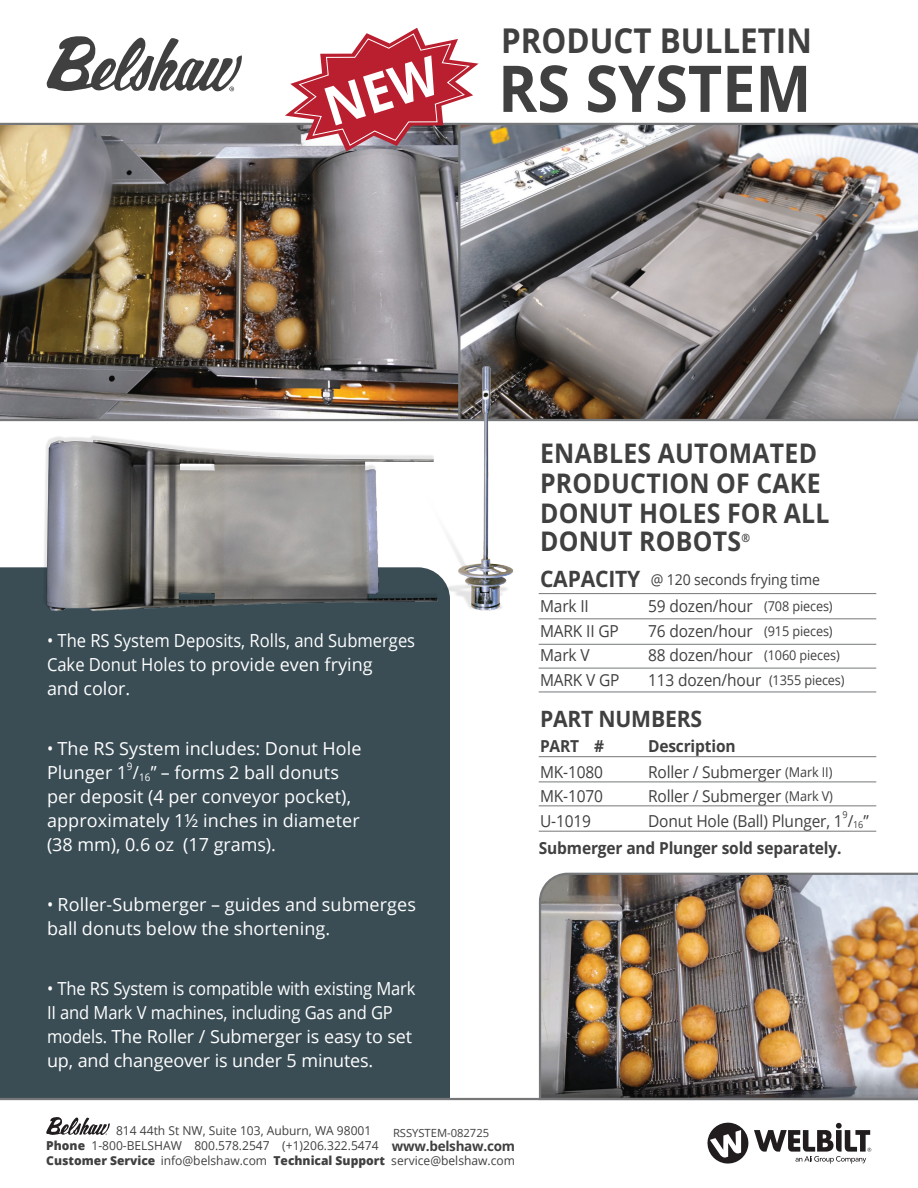
<style>
.page{position:relative;width:918px;height:1188px;background:#fff}
.page>*{position:absolute;margin:0;border:0;box-sizing:border-box;transform-origin:0 0}
.t1{font:700 64.5px "Open Sans";color:#404041;scale:.92 1}
.t2{font:700 34.2px "Open Sans";color:#404041;scale:.92 1}
.t3{font:700 27px/29.2px "Open Sans";letter-spacing:.01em;color:#404041;scale:.92 1}
.t4{font:700 22.5px "Open Sans";letter-spacing:-.01em;color:#404041;scale:.94 1}
.t5{font:18px/24px "Open Sans";color:#fff;scale:.92 1}
.t6{font:18px/24px "Open Sans";color:#fff}
.t7{font:16.5px "Open Sans";letter-spacing:-.01em;color:#404041;scale:.94 1}
.t8{font:700 16.5px "Open Sans";letter-spacing:-.01em;color:#404041;scale:.94 1}
.t9{font:15px "Open Sans";letter-spacing:-.01em;color:#404041;scale:.94 1}
.t10{font:700 13.5px "Open Sans";letter-spacing:-.02em;color:#404041}
.t11{font:12.3px/14.9px "Open Sans";color:#404041}
.t12{font:700 11.4px "Open Sans";color:#404041;scale:.92 1}
.t13{font:11.25px "Open Sans";letter-spacing:-.005em;color:#404041}
.t14{font:10.5px "Open Sans";color:#fff;scale:.94 1}
.t15{font:9.6px "Open Sans";color:#404041;scale:.94 1}
.s1{font-weight:700;font-size:22.5px}
.s2{font-size:13.5px}
.s3{font-size:9.6px}
.s4{font-weight:800}
</style>
<div class="page">
<img style="left:538px;top:872px;width:380px;height:229px">
<img style="left:460px;top:125px;width:458px;height:294px">
<img style="left:0;top:125px;width:458px;height:294px">
<div style="left:0;top:567px;width:450px;height:531px;background:#3a4d55"></div>
<hr style="left:0;top:123px;width:918px;height:2px;background:#767779">
<svg style="left:46px;top:36px;width:196px;height:56px"></svg>
<hr style="left:0;top:1098px;width:918px;height:2px;background:#767779">
<hr style="left:0;top:419px;width:918px;height:2px;background:#767779">
<img style="left:35px;top:367px;width:483px;height:252px">
<hr style="left:458px;top:124px;width:2px;height:295px;background:#767779">
<hr style="left:539px;top:593px;width:337px;height:1px;background:#767779">
<hr style="left:539px;top:618px;width:337px;height:1px;background:#767779">
<hr style="left:539px;top:644px;width:337px;height:1px;background:#767779">
<hr style="left:539px;top:668px;width:337px;height:1px;background:#767779">
<hr style="left:539px;top:692px;width:337px;height:1px;background:#767779">
<hr style="left:539px;top:756px;width:337px;height:1px;background:#767779">
<hr style="left:539px;top:782px;width:337px;height:1px;background:#767779">
<hr style="left:539px;top:805px;width:337px;height:1px;background:#767779">
<hr style="left:539px;top:831px;width:337px;height:1px;background:#767779">
<svg style="left:46px;top:1117px;width:64px;height:18px"></svg>
<svg style="left:708px;top:1123px;width:163px;height:41px"></svg>
<svg style="left:285px;top:28px;width:194px;height:123px"></svg>
<h2 class="t2" style="left:501px;top:17px;width:339px">PRODUCT BULLETIN</h2>
<h1 class="t1" style="left:498px;top:43px;width:342px">RS SYSTEM</h1>
<p class="t5" style="left:47px;top:628px;width:402px">• The RS System Deposits, Rolls, and Submerges<br>Cake Donut Holes to provide even frying<br>and color.</p>
<p class="t5" style="left:47px;top:736px;width:344px">• The RS System includes: Donut Hole<br>Plunger 1 /<sub>16</sub>” – forms 2 ball donuts</p>
<p class="t14" style="left:127px;top:759px;width:8px">9</p>
<p class="t6" style="left:47px;top:784px;width:314px">per deposit (4 per conveyor pocket), approximately 1½ inches in diameter (38 mm), 0.6 oz (17 grams).</p>
<p class="t5" style="left:47px;top:892px;width:403px">• Roller-Submerger – guides and submerges ball donuts below the shortening.</p>
<p class="t5" style="left:47px;top:976px;width:402px">• The RS System is compatible with existing Mark II and Mark V machines, including Gas and GP models. The Roller / Submerger is easy to set up, and changeover is under 5 minutes.</p>
<h3 class="t3" style="left:540px;top:438px;width:316px">ENABLES AUTOMATED<br>PRODUCTION OF CAKE<br>DONUT HOLES FOR ALL<br>DONUT ROBOTS</h3>
<p class="t12" style="left:741px;top:529px;width:11px">®</p>
<p class="t9" style="left:540px;top:569px;width:299px"><span class="s1">CAPACITY</span> @ 120 seconds frying time</p>
<p class="t7" style="left:540px;top:595px;width:53px">Mark II</p>
<p class="t7" style="left:648px;top:595px;width:198px">59 dozen/hour <span class="s2">(708 pieces)</span></p>
<p class="t7" style="left:540px;top:620px;width:85px">MARK II GP</p>
<p class="t7" style="left:648px;top:620px;width:198px">76 dozen/hour <span class="s2">(915 pieces)</span></p>
<p class="t7" style="left:540px;top:644px;width:54px">Mark V</p>
<p class="t7" style="left:648px;top:644px;width:206px">88 dozen/hour <span class="s2">(1060 pieces)</span></p>
<p class="t7" style="left:540px;top:669px;width:86px">MARK V GP</p>
<p class="t7" style="left:648px;top:669px;width:211px">113 dozen/hour <span class="s2">(1355 pieces)</span></p>
<p class="t4" style="left:540px;top:703px;width:174px">PART NUMBERS</p>
<p class="t8" style="left:540px;top:734px;width:70px">PART #</p>
<p class="t8" style="left:648px;top:734px;width:95px">Description</p>
<p class="t7" style="left:540px;top:760px;width:69px">MK-1080</p>
<p class="t7" style="left:648px;top:760px;width:198px">Roller / Submerger <span class="s2">(Mark II)</span></p>
<p class="t7" style="left:540px;top:785px;width:69px">MK-1070</p>
<p class="t7" style="left:648px;top:785px;width:198px">Roller / Submerger <span class="s2">(Mark V)</span></p>
<p class="t7" style="left:540px;top:809px;width:56px">U-1019</p>
<p class="t7" style="left:648px;top:809px;width:236px">Donut Hole (Ball) Plunger, 1 /<span class="s3">16</span>”</p>
<p class="t15" style="left:843px;top:808px;width:7px">9</p>
<p class="t8" style="left:539px;top:837px;width:324px">Submerger and Plunger sold separately.</p>
<p class="t11" style="left:46px;top:1123px;width:470px;text-indent:70px">814 44th St NW, Suite 103, Auburn, WA 98001<br><span class="s4">Phone</span> 1-800-BELSHAW 800.578.2547 (+1)206.322.5474<br><span class="s4">Customer Service</span> info@belshaw.com <span class="s4">Technical Support</span> service@belshaw.com</p>
<p class="t13" style="left:393px;top:1125px;width:98px">RSSYSTEM-082725</p>
<p class="t10" style="left:392px;top:1136px;width:125px">www.belshaw.com</p>
</div>
